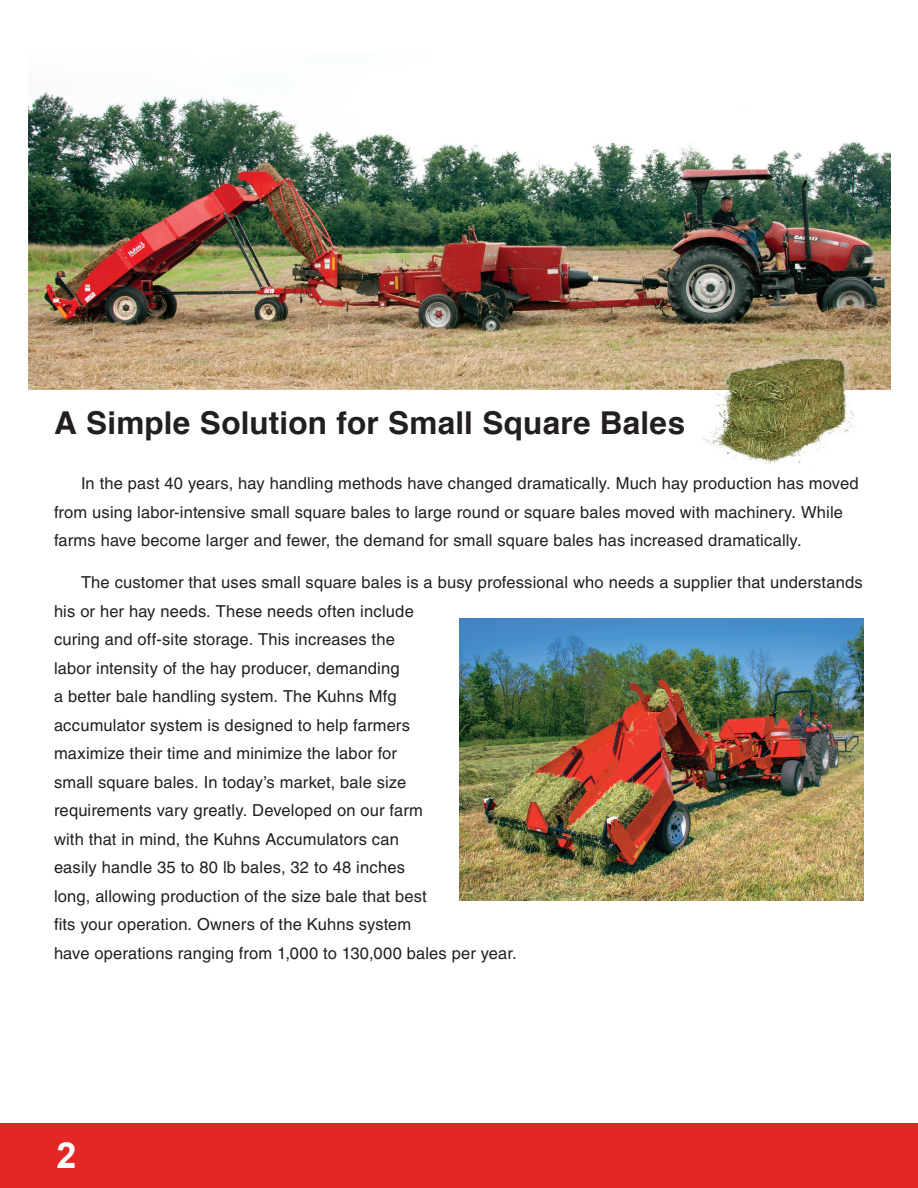
<style>
.page{position:relative;width:918px;height:1188px;background:#fff}
.page>*{position:absolute;margin:0;border:0;box-sizing:border-box;transform-origin:0 0}
.t1{font:700 36px "Arial";color:#fff}
.t2{font:700 31.5px "Helvetica";letter-spacing:.005em;color:#231f20}
.t3{font:16.5px/28.5px "Helvetica";letter-spacing:.01em;color:#231f20}
</style>
<div class="page">
<div style="left:0;top:1124px;width:918px;height:64px;background:#e22725"></div>
<img style="left:459px;top:619px;width:405px;height:282px">
<img style="left:28px;top:92px;width:863px;height:298px">
<img style="left:695px;top:348px;width:167px;height:4px">
<img style="left:692px;top:352px;width:172px;height:112px">
<h2 class="t2" style="left:54px;top:403px;width:633px">A Simple Solution for Small Square Bales</h2>
<p class="t3" style="left:54px;top:469px;width:806px;text-indent:27px">In the past 40 years, hay handling methods have changed dramatically. Much hay production has moved from using labor-intensive small square bales to large round or square bales moved with machinery. While farms have become larger and fewer, the demand for small square bales has increased dramatically.</p>
<p class="t3" style="left:54px;top:568px;width:810px;text-indent:27px">The customer that uses small square bales is a busy professional who needs a supplier that understands his or her hay needs. These needs often include<br>curing and off-site storage. This increases the<br>labor intensity of the hay producer, demanding<br>a better bale handling system. The Kuhns Mfg<br>accumulator system is designed to help farmers<br>maximize their time and minimize the labor for<br>small square bales. In today’s market, bale size<br>requirements vary greatly. Developed on our farm<br>with that in mind, the Kuhns Accumulators can<br>easily handle 35 to 80 lb bales, 32 to 48 inches<br>long, allowing production of the size bale that best<br>fits your operation. Owners of the Kuhns system<br>have operations ranging from 1,000 to 130,000 bales per year.</p>
<h1 class="t1" style="left:56px;top:1130px;width:22px">2</h1>
</div>
